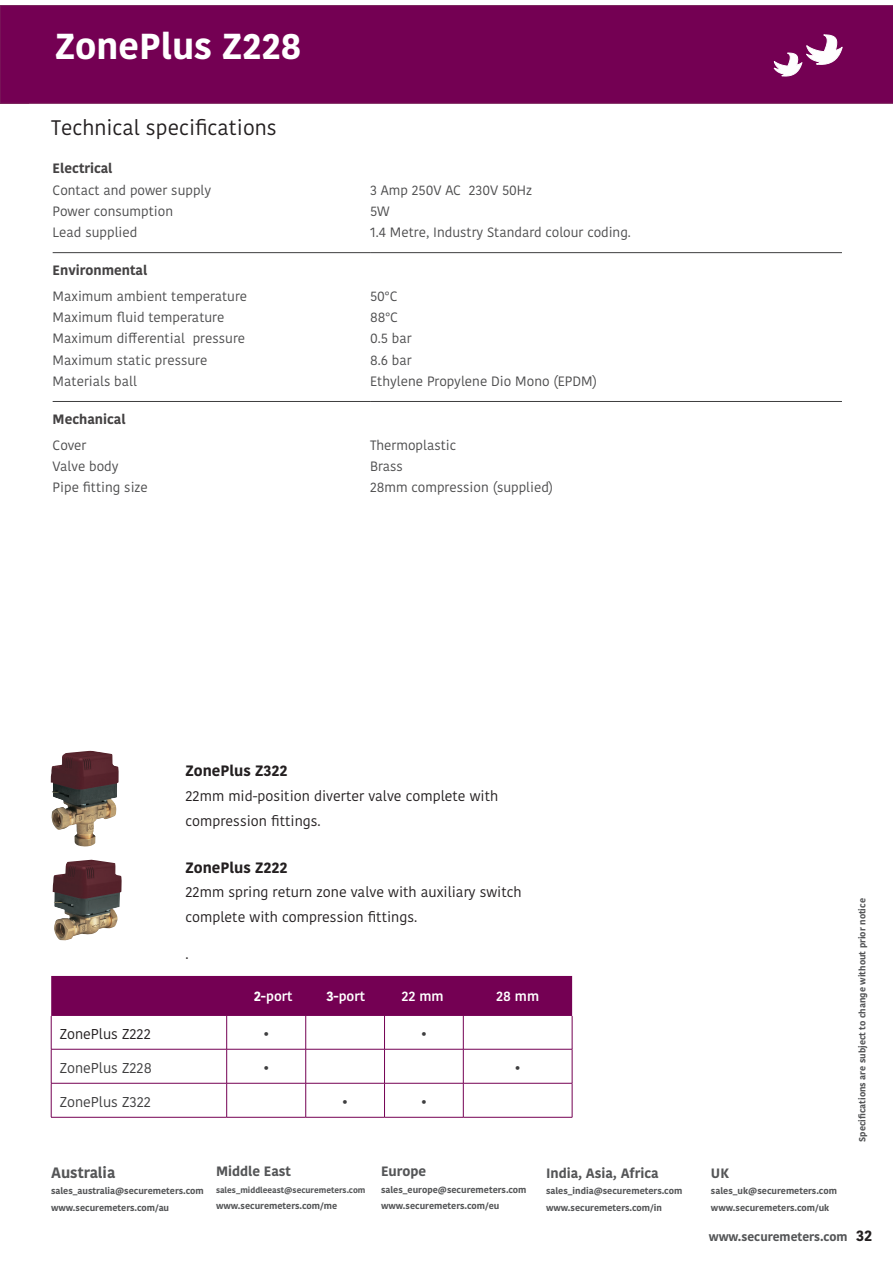
<style>
.page{position:relative;width:893px;height:1263px;background:#fff}
.page>*{position:absolute;margin:0;border:0;box-sizing:border-box;transform-origin:0 0}
.header_copy{font:700 36px "Kohinoor Devanagari";color:#fff}
.t1{font:21px "Kohinoor Devanagari";color:#231f20}
.subhead{font:700 15px "Kohinoor Devanagari";color:#231f20}
.t2{font:700 15px "Kohinoor Devanagari";color:#545557}
.body{font:14.25px/24.8px "Kohinoor Devanagari";color:#231f20}
.body-2{font:14.25px "Kohinoor Devanagari";color:#3e3e3f}
.tec_spec_details{font:13.5px "Kohinoor Devanagari";color:#4c4c4d}
.t3{font:700 13.5px "Kohinoor Devanagari";color:#545557}
.tech_spec_subheading{font:700 13.5px "Kohinoor Devanagari";color:#444243}
.body-3{font:600 13.5px "Kohinoor Devanagari";color:#fff}
._1st_tech_spec_subhe{font:700 13.5px "Kohinoor Devanagari";color:#444243}
.t4{font:700 12px "Kohinoor Devanagari";color:#545557}
.t5{font:700 9px/16.5px "Kohinoor Devanagari";color:#545557}
.t6{font:700 8.25px "Kohinoor Devanagari";color:#545557}
.s1{font-weight:700}
</style>
<div class="page">
<div style="left:0;top:6px;width:893px;height:97px;background:#740053"></div>
<svg style="left:774px;top:35px;width:68px;height:41px"></svg>
<hr style="left:53px;top:252px;width:317px;height:1px;background:#3e3e3f">
<hr style="left:370px;top:252px;width:472px;height:1px;background:#3e3e3f">
<hr style="left:53px;top:401px;width:317px;height:1px;background:#3e3e3f">
<hr style="left:370px;top:401px;width:472px;height:1px;background:#3e3e3f">
<img style="left:53px;top:860px;width:69px;height:80px">
<img style="left:51px;top:751px;width:68px;height:96px">
<div style="left:51px;top:976px;width:521px;height:40px;background:#740053"></div>
<svg style="left:52px;top:1016px;width:520px;height:101px"></svg>
<hr style="left:51px;top:1016px;width:1px;height:33px;background:#740053">
<hr style="left:226px;top:1016px;width:1px;height:33px;background:#740053">
<hr style="left:305px;top:1016px;width:1px;height:33px;background:#740053">
<hr style="left:384px;top:1016px;width:1px;height:33px;background:#740053">
<hr style="left:463px;top:1016px;width:1px;height:33px;background:#740053">
<hr style="left:572px;top:1016px;width:1px;height:33px;background:#740053">
<hr style="left:51px;top:1049px;width:1px;height:34px;background:#740053">
<hr style="left:226px;top:1049px;width:1px;height:34px;background:#740053">
<hr style="left:305px;top:1049px;width:1px;height:34px;background:#740053">
<hr style="left:384px;top:1049px;width:1px;height:34px;background:#740053">
<hr style="left:463px;top:1049px;width:1px;height:34px;background:#740053">
<hr style="left:572px;top:1049px;width:1px;height:34px;background:#740053">
<hr style="left:51px;top:1083px;width:1px;height:34px;background:#740053">
<hr style="left:226px;top:1083px;width:1px;height:34px;background:#740053">
<hr style="left:305px;top:1083px;width:1px;height:34px;background:#740053">
<hr style="left:384px;top:1083px;width:1px;height:34px;background:#740053">
<hr style="left:463px;top:1083px;width:1px;height:34px;background:#740053">
<hr style="left:572px;top:1083px;width:1px;height:34px;background:#740053">
<hr style="left:51px;top:1117px;width:176px;height:1px;background:#740053">
<hr style="left:227px;top:1117px;width:79px;height:1px;background:#740053">
<hr style="left:306px;top:1117px;width:78px;height:1px;background:#740053">
<hr style="left:384px;top:1117px;width:79px;height:1px;background:#740053">
<hr style="left:463px;top:1117px;width:109px;height:1px;background:#740053">
<hr style="left:51px;top:1049px;width:176px;height:1px;background:#740053">
<hr style="left:227px;top:1049px;width:79px;height:1px;background:#740053">
<hr style="left:306px;top:1049px;width:78px;height:1px;background:#740053">
<hr style="left:384px;top:1049px;width:79px;height:1px;background:#740053">
<hr style="left:463px;top:1049px;width:109px;height:1px;background:#740053">
<hr style="left:51px;top:1083px;width:176px;height:1px;background:#740053">
<hr style="left:227px;top:1083px;width:79px;height:1px;background:#740053">
<hr style="left:306px;top:1083px;width:78px;height:1px;background:#740053">
<hr style="left:384px;top:1083px;width:79px;height:1px;background:#740053">
<hr style="left:463px;top:1083px;width:109px;height:1px;background:#740053">
<p class="header_copy" style="left:55px;top:15px;width:248px">ZonePlus Z228</p>
<h2 class="t1" style="left:51px;top:116px;width:227px">Technical specifications</h2>
<p class="_1st_tech_spec_subhe" style="left:53px;top:156px;width:61px">Electrical</p>
<p class="tec_spec_details" style="left:53px;top:182px;width:160px">Contact and power supply</p>
<p class="tec_spec_details" style="left:370px;top:182px;width:164px">3 Amp 250V AC 230V 50Hz</p>
<p class="tec_spec_details" style="left:53px;top:203px;width:122px">Power consumption</p>
<p class="tec_spec_details" style="left:370px;top:203px;width:21px">5W</p>
<p class="tec_spec_details" style="left:53px;top:224px;width:86px">Lead supplied</p>
<p class="tec_spec_details" style="left:370px;top:224px;width:262px">1.4 Metre, Industry Standard colour coding.</p>
<p class="tech_spec_subheading" style="left:53px;top:259px;width:96px">Environmental</p>
<p class="tec_spec_details" style="left:53px;top:288px;width:196px">Maximum ambient temperature</p>
<p class="tec_spec_details" style="left:370px;top:288px;width:29px">50°C</p>
<p class="tec_spec_details" style="left:53px;top:310px;width:173px">Maximum fluid temperature</p>
<p class="tec_spec_details" style="left:370px;top:310px;width:29px">88°C</p>
<p class="tec_spec_details" style="left:53px;top:331px;width:194px">Maximum differential pressure</p>
<p class="tec_spec_details" style="left:370px;top:331px;width:43px">0.5 bar</p>
<p class="tec_spec_details" style="left:53px;top:352px;width:156px">Maximum static pressure</p>
<p class="tec_spec_details" style="left:370px;top:352px;width:43px">8.6 bar</p>
<p class="tec_spec_details" style="left:53px;top:373px;width:86px">Materials ball</p>
<p class="tec_spec_details" style="left:370px;top:373px;width:228px">Ethylene Propylene Dio Mono (EPDM)</p>
<p class="tech_spec_subheading" style="left:53px;top:407px;width:74px">Mechanical</p>
<p class="tec_spec_details" style="left:53px;top:437px;width:35px">Cover</p>
<p class="tec_spec_details" style="left:370px;top:437px;width:88px">Thermoplastic</p>
<p class="tec_spec_details" style="left:53px;top:458px;width:67px">Valve body</p>
<p class="tec_spec_details" style="left:370px;top:458px;width:34px">Brass</p>
<p class="tec_spec_details" style="left:53px;top:480px;width:97px">Pipe fitting size</p>
<p class="tec_spec_details" style="left:370px;top:480px;width:185px">28mm compression (supplied)</p>
<p class="subhead" style="left:186px;top:757px;width:103px">ZonePlus Z322</p>
<p class="body" style="left:186px;top:783px;width:314px">22mm mid-position diverter valve complete with compression fittings.</p>
<p class="subhead" style="left:186px;top:854px;width:103px">ZonePlus Z222</p>
<p class="body" style="left:186px;top:880px;width:338px">22mm spring return zone valve with auxiliary switch complete with compression fittings.</p>
<p class="body" style="left:186px;top:941px;width:5px">.</p>
<p class="body-3" style="left:254px;top:988px;width:40px"><span class="s1">2-</span>port</p>
<p class="body-3" style="left:326px;top:988px;width:40px"><span class="s1">3-</span>port</p>
<p class="body-3" style="left:401px;top:988px;width:44px">22 mm</p>
<p class="body-3" style="left:496px;top:988px;width:44px">28 mm</p>
<p class="body" style="left:60px;top:1022px;width:93px">ZonePlus Z222</p>
<p class="body-2" style="left:263px;top:1026px;width:8px">•</p>
<p class="body-2" style="left:421px;top:1026px;width:8px">•</p>
<p class="body-2" style="left:60px;top:1059px;width:94px">ZonePlus Z228</p>
<p class="body-2" style="left:263px;top:1059px;width:8px">•</p>
<p class="body-2" style="left:514px;top:1059px;width:8px">•</p>
<p class="body-2" style="left:60px;top:1093px;width:93px">ZonePlus Z322</p>
<p class="body-2" style="left:342px;top:1093px;width:8px">•</p>
<p class="body-2" style="left:421px;top:1093px;width:8px">•</p>
<p class="t2" style="left:51px;top:1159px;width:66px">Australia</p>
<p class="t5" style="left:51px;top:1183px;width:154px">sales_australia@securemeters.com www.securemeters.com/au</p>
<p class="t3" style="left:216px;top:1159px;width:77px">Middle East</p>
<p class="t6" style="left:216px;top:1182px;width:151px">sales_middleeast@securemeters.com</p>
<p class="t5" style="left:216px;top:1197px;width:123px">www.securemeters.com/me</p>
<p class="t3" style="left:381px;top:1159px;width:47px">Europe</p>
<p class="t5" style="left:381px;top:1181px;width:147px">sales_europe@securemeters.com www.securemeters.com/eu</p>
<p class="t3" style="left:546px;top:1161px;width:114px">India, Asia, Africa</p>
<p class="t5" style="left:546px;top:1183px;width:138px">sales_india@securemeters.com www.securemeters.com/in</p>
<p class="t5" style="left:854px;top:1142px;width:245px;rotate:-90deg">Specifications are subject to change without prior notice</p>
<p class="t3" style="left:711px;top:1161px;width:20px">UK</p>
<p class="t5" style="left:711px;top:1183px;width:127px">sales_uk@securemeters.com www.securemeters.com/uk</p>
<p class="t4" style="left:709px;top:1226px;width:140px">www.securemeters.com</p>
<p class="subhead" style="left:856px;top:1223px;width:18px">32</p>
</div>
